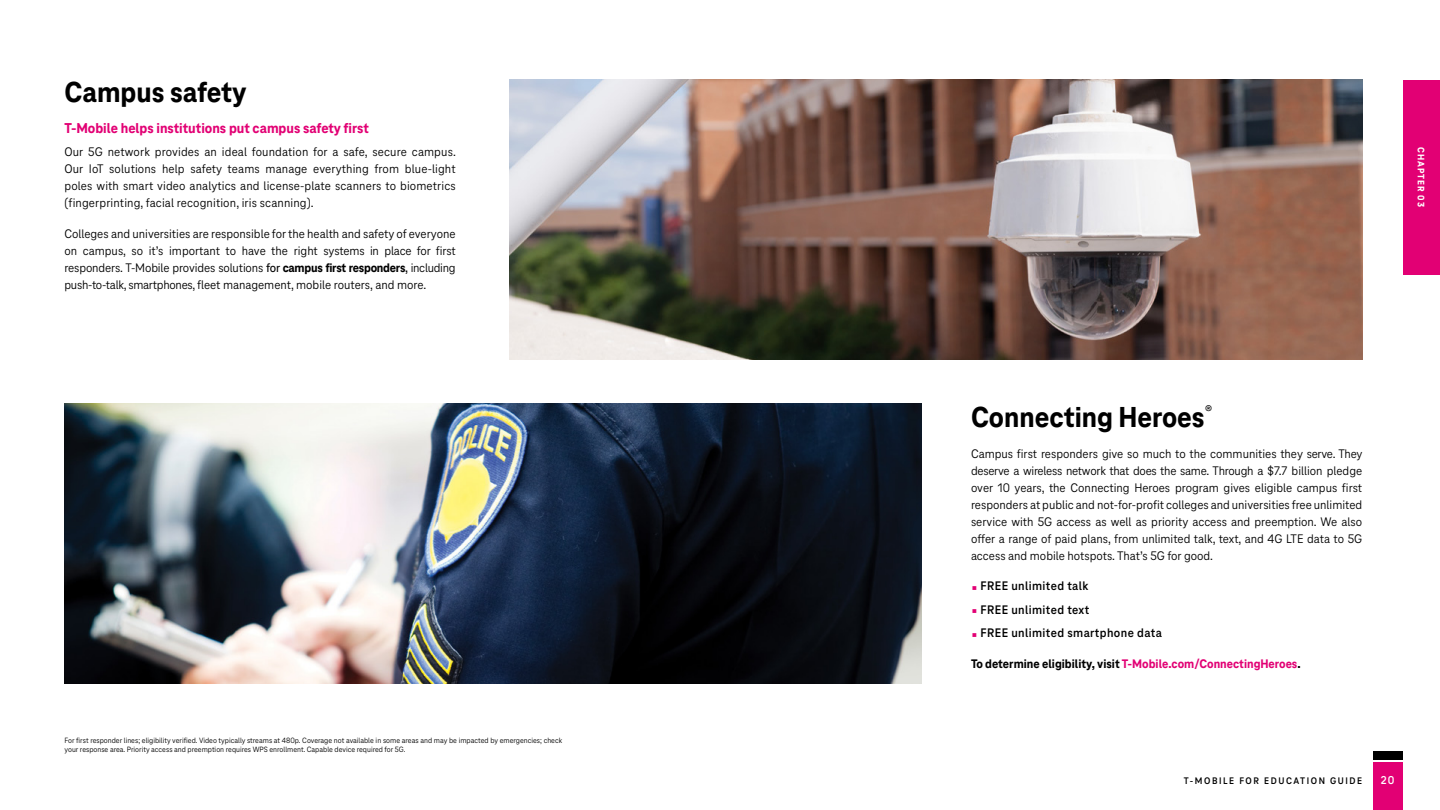
<style>
.page{position:relative;width:1440px;height:810px;background:#fff}
.page>*{position:absolute;margin:0;border:0;box-sizing:border-box;transform-origin:0 0}
.t1{font:800 30px "Tele Neo";color:#000}
.t2{font:800 14.85px "Tele Neo";color:#e20074}
.t3{font:12.9px/17px "Tele Neo";color:#000;text-align:justify}
.t4{font:700 12.9px "Tele Neo";letter-spacing:.03em;color:#000}
.t5{font:800 12.9px "Tele Neo";color:#000}
.t6{font:700 11.85px "Tele Neo";color:#fff}
.t7{font:700 9.9px "Tele Neo";letter-spacing:.16em;color:#000}
.t8{font:800 9.75px "Tele Neo";letter-spacing:.1em;color:#fff}
.t9{font:7.95px/8.9px "Tele Neo";color:#000}
.s1{font-weight:500}
.s2{font-weight:800}
.s3{font-weight:800;font-size:20.85px;color:#e20074}
.s4{color:#e20074}
</style>
<div class="page">
<div style="left:1372px;top:763px;width:30px;height:47px;background:#e20074"></div>
<div style="left:1372px;top:752px;width:30px;height:8px;background:#000"></div>
<div style="left:1403px;top:80px;width:37px;height:194px;background:#e20074"></div>
<img style="left:509px;top:80px;width:853px;height:280px">
<img style="left:64px;top:403px;width:857px;height:280px">
<h1 class="t1" style="left:64px;top:76px;width:184px">Campus safety</h1>
<p class="t2" style="left:64px;top:120px;width:306px">T-Mobile helps institutions put campus safety first</p>
<p class="t3" style="left:64px;top:144px;width:393px">Our 5G network provides an ideal foundation for a safe, secure campus.<br>Our IoT solutions help safety teams manage everything from blue-light poles with smart video analytics and license-plate scanners to biometrics (fingerprinting, facial recognition, iris scanning).</p>
<p class="t3" style="left:64px;top:225px;width:393px">Colleges and universities are responsible for the health and safety of everyone on campus, so it’s important to have the right systems in place for first responders. T-Mobile provides solutions <span class="s1">for</span> <span class="s2">campus first responders</span><span class="s1">,</span> including push-to-talk, smartphones, fleet management, mobile routers, and more.</p>
<p class="t9" style="left:64px;top:736px;width:499px">For first responder lines; eligibility verified. Video typically streams at 480p. Coverage not available in some areas and may be impacted by emergencies; check your response area. Priority access and preemption requires WPS enrollment. Capable device required for 5G.</p>
<p class="t8" style="left:1426px;top:147px;width:61px;rotate:90deg">CHAPTER 03</p>
<h1 class="t1" style="left:971px;top:401px;width:243px">Connecting Heroes<sup>®</sup></h1>
<p class="t3" style="left:971px;top:445px;width:393px">Campus first responders give so much to the communities they serve. They deserve a wireless network that does the same. Through a $7.7 billion pledge over 10 years, the Connecting Heroes program gives eligible campus first responders at public and not-for-profit colleges and universities free unlimited service with 5G access as well as priority access and preemption. We also offer a range of paid plans, from unlimited talk, text, and 4G LTE data to 5G access and mobile hotspots. That’s 5G for good.</p>
<p class="t4" style="left:971px;top:579px;width:119px"><span class="s3">•</span> FREE unlimited talk</p>
<p class="t4" style="left:971px;top:602px;width:120px"><span class="s3">•</span> FREE unlimited text</p>
<p class="t4" style="left:971px;top:626px;width:192px"><span class="s3">•</span> FREE unlimited smartphone data</p>
<p class="t5" style="left:971px;top:656px;width:331px">To determine eligibility, visit <span class="s4">T-Mobile.com/ConnectingHeroes</span>.</p>
<p class="t7" style="left:1184px;top:775px;width:180px">T-MOBILE FOR EDUCATION GUIDE</p>
<p class="t6" style="left:1380px;top:774px;width:15px">20</p>
</div>
